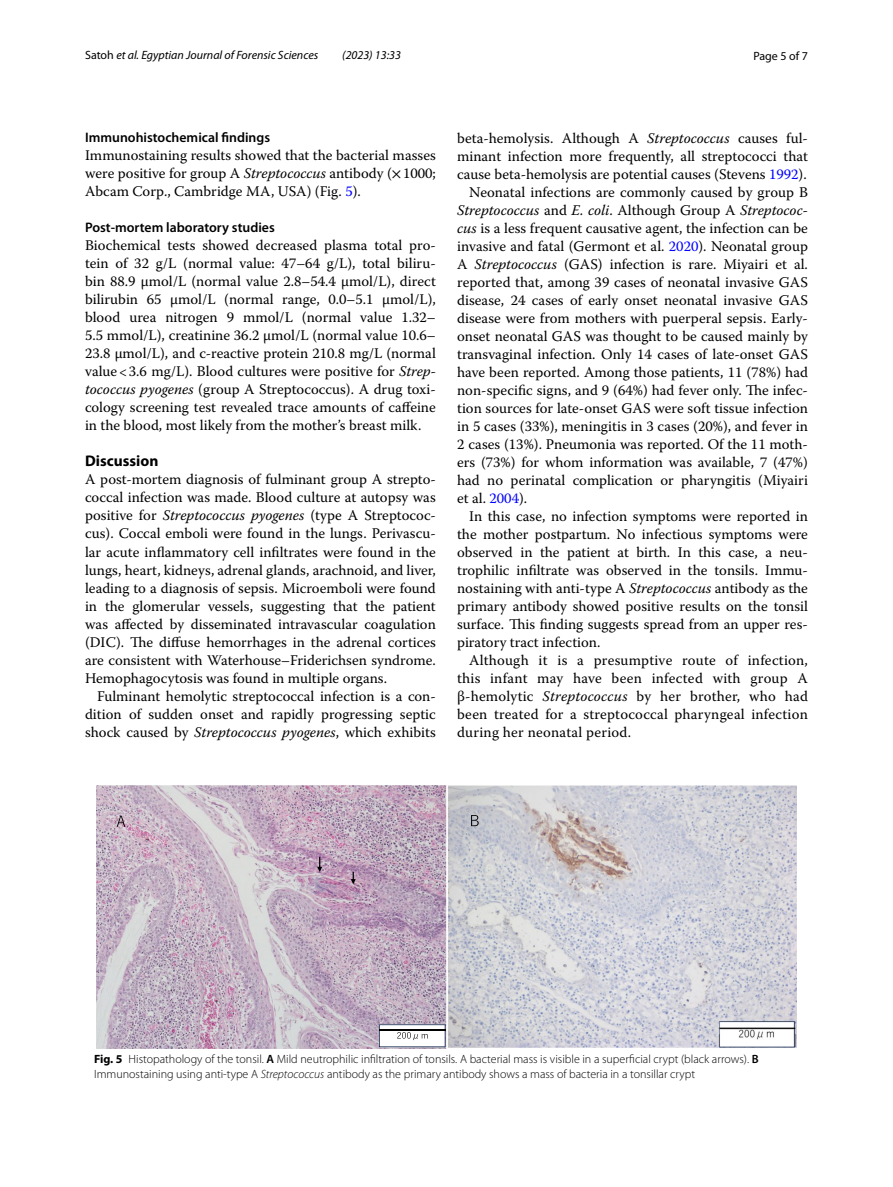
<style>
.page{position:relative;width:893px;height:1187px;background:#fff}
.page>*{position:absolute;margin:0;border:0;box-sizing:border-box;transform-origin:0 0}
.t1{font:700 15.45px "Myriad Pro";color:#000}
.t2{font:14.7px/18px "Warnock Pro";color:#000;text-align:justify}
.t3{font:italic 14.7px "Warnock Pro";color:#000}
.t4{font:600 13.8px "Myriad Pro";color:#000}
.t5{font:300 12px/15px "Myriad Pro";color:#000}
.t6{font:italic 12px "Myriad Pro";color:#000}
.t7{font:12px "Myriad Pro";color:#000}
.s1{font-style:normal}
.s2{font-style:italic}
.s3{font-family:"STIX"}
.s4{color:#00f}
.s5{font-weight:700}
.s6{font-weight:600}
</style>
<div class="page">
<img style="left:96px;top:785px;width:701px;height:263px">
<svg style="left:117px;top:815px;width:8px;height:11px"></svg>
<svg style="left:351px;top:871px;width:5px;height:13px"></svg>
<svg style="left:317px;top:856px;width:5px;height:15px"></svg>
<svg style="left:471px;top:815px;width:8px;height:11px"></svg>
<svg style="left:379px;top:1024px;width:67px;height:23px"></svg>
<hr style="left:379px;top:1029px;width:67px;height:1px;background:#000">
<p class="t6" style="left:85px;top:48px;width:235px"><span class="s1">Satoh</span> et al. Egyptian Journal of Forensic Sciences</p>
<p class="t6" style="left:342px;top:48px;width:60px">(2023) 13:33</p>
<p class="t7" style="left:753px;top:48px;width:56px">Page 5 of 7</p>
<p class="t4" style="left:85px;top:129px;width:187px">Immunohistochemical findings</p>
<p class="t2" style="left:85px;top:146px;width:352px">Immunostaining results showed that the bacterial masses were positive for group A <span class="s2">Streptococcus</span> antibody (<span class="s3">×</span>1000; Abcam Corp., Cambridge MA, USA) (Fig. <span class="s4">5</span>).</p>
<p class="t4" style="left:85px;top:219px;width:191px">Post‑mortem laboratory studies</p>
<p class="t2" style="left:85px;top:236px;width:352px">Biochemical tests showed decreased plasma total pro&shy;tein of 32 g/L (normal value: 47–64 g/L), total biliru&shy;bin 88.9 μmol/L (normal value 2.8–54.4 μmol/L), direct bilirubin 65 μmol/L (normal range, 0.0–5.1 μmol/L), blood urea nitrogen 9 mmol/L (normal value 1.32– 5.5 mmol/L), creatinine 36.2 μmol/L (normal value 10.6– 23.8 μmol/L), and c-reactive protein 210.8 mg/L (normal value&lt;3.6 mg/L). Blood cultures were positive for <span class="s2">Strep&shy;tococcus pyogenes</span> (group A Streptococcus). A drug toxi&shy;cology screening test revealed trace amounts of caffeine in the blood, most likely from the mother’s breast milk.</p>
<p class="t1" style="left:85px;top:451px;width:75px">Discussion</p>
<p class="t2" style="left:85px;top:470px;width:352px">A post-mortem diagnosis of fulminant group A strepto&shy;coccal infection was made. Blood culture at autopsy was positive for <span class="s2">Streptococcus pyogenes</span> (type A Streptococ&shy;cus). Coccal emboli were found in the lungs. Perivascu&shy;lar acute inflammatory cell infiltrates were found in the lungs, heart, kidneys, adrenal glands, arachnoid, and liver, leading to a diagnosis of sepsis. Microemboli were found in the glomerular vessels, suggesting that the patient was affected by disseminated intravascular coagulation (DIC). The diffuse hemorrhages in the adrenal cortices are consistent with Waterhouse–Friderichsen syndrome.<br>Hemophagocytosis was found in multiple organs.</p>
<p class="t2" style="left:85px;top:686px;width:352px;text-indent:12px">Fulminant hemolytic streptococcal infection is a con&shy;dition of sudden onset and rapidly progressing septic shock caused by <span class="s2">Streptococcus pyogenes</span>, which exhibits</p>
<p class="t2" style="left:457px;top:128px;width:352px">beta-hemolysis. Although A <span class="s2">Streptococcus</span> causes ful-</p>
<p class="t2" style="left:457px;top:146px;width:352px">minant infection more frequently, all streptococci that</p>
<p class="t2" style="left:457px;top:164px;width:351px">cause beta-hemolysis are potential causes (Stevens <span class="s4">1992</span>).</p>
<p class="t2" style="left:469px;top:182px;width:340px">Neonatal infections are commonly caused by group B</p>
<p class="t3" style="left:457px;top:201px;width:352px">Streptococcus <span class="s1">and</span> E. coli<span class="s1">. Although Group A</span> Streptococ-</p>
<p class="t2" style="left:457px;top:218px;width:352px"><span class="s2">cus</span> is a less frequent causative agent, the infection can be</p>
<p class="t2" style="left:457px;top:236px;width:352px">invasive and fatal (Germont et al. <span class="s4">2020</span>). Neonatal group</p>
<p class="t2" style="left:457px;top:254px;width:352px">A <span class="s2">Streptococcus</span> (GAS) infection is rare. Miyairi et al.</p>
<p class="t2" style="left:457px;top:272px;width:352px">reported that, among 39 cases of neonatal invasive GAS</p>
<p class="t2" style="left:457px;top:290px;width:352px">disease, 24 cases of early onset neonatal invasive GAS</p>
<p class="t2" style="left:457px;top:308px;width:352px">disease were from mothers with puerperal sepsis. Early-</p>
<p class="t2" style="left:457px;top:326px;width:352px">onset neonatal GAS was thought to be caused mainly by</p>
<p class="t2" style="left:457px;top:344px;width:352px">transvaginal infection. Only 14 cases of late-onset GAS</p>
<p class="t2" style="left:457px;top:362px;width:352px">have been reported. Among those patients, 11 (78%) had</p>
<p class="t2" style="left:457px;top:380px;width:352px">non-specific signs, and 9 (64%) had fever only. The infec-</p>
<p class="t2" style="left:457px;top:398px;width:352px">tion sources for late-onset GAS were soft tissue infection</p>
<p class="t2" style="left:457px;top:416px;width:352px">in 5 cases (33%), meningitis in 3 cases (20%), and fever in</p>
<p class="t2" style="left:457px;top:434px;width:352px">2 cases (13%). Pneumonia was reported. Of the 11 moth-</p>
<p class="t2" style="left:457px;top:452px;width:352px">ers (73%) for whom information was available, 7 (47%)</p>
<p class="t2" style="left:457px;top:470px;width:352px">had no perinatal complication or pharyngitis (Miyairi</p>
<p class="t2" style="left:457px;top:488px;width:72px">et al. <span class="s4">2004</span>).</p>
<p class="t2" style="left:469px;top:506px;width:340px">In this case, no infection symptoms were reported in</p>
<p class="t2" style="left:457px;top:524px;width:352px">the mother postpartum. No infectious symptoms were</p>
<p class="t2" style="left:457px;top:542px;width:352px">observed in the patient at birth. In this case, a neu-</p>
<p class="t2" style="left:457px;top:560px;width:352px">trophilic infiltrate was observed in the tonsils. Immu-</p>
<p class="t2" style="left:457px;top:578px;width:352px">nostaining with anti-type A <span class="s2">Streptococcus</span> antibody as the</p>
<p class="t2" style="left:457px;top:596px;width:352px">primary antibody showed positive results on the tonsil</p>
<p class="t2" style="left:457px;top:614px;width:352px">surface. This finding suggests spread from an upper res-</p>
<p class="t2" style="left:457px;top:632px;width:145px">piratory tract infection.</p>
<p class="t2" style="left:469px;top:650px;width:340px">Although it is a presumptive route of infection,</p>
<p class="t2" style="left:457px;top:668px;width:352px">this infant may have been infected with group A</p>
<p class="t2" style="left:457px;top:686px;width:352px">β-hemolytic <span class="s2">Streptococcus</span> by her brother, who had</p>
<p class="t2" style="left:457px;top:704px;width:352px">been treated for a streptococcal pharyngeal infection</p>
<p class="t2" style="left:457px;top:722px;width:176px">during her neonatal period.</p>
<p class="t5" style="left:94px;top:1051px;width:666px"><span class="s5">Fig. 5</span> Histopathology of the tonsil. <span class="s6">A</span> Mild neutrophilic infiltration of tonsils. A bacterial mass is visible in a superficial crypt (black arrows). <span class="s6">B<br></span>Immunostaining using anti-type A <span class="s2">Streptococcus</span> antibody as the primary antibody shows a mass of bacteria in a tonsillar crypt</p>
</div>
